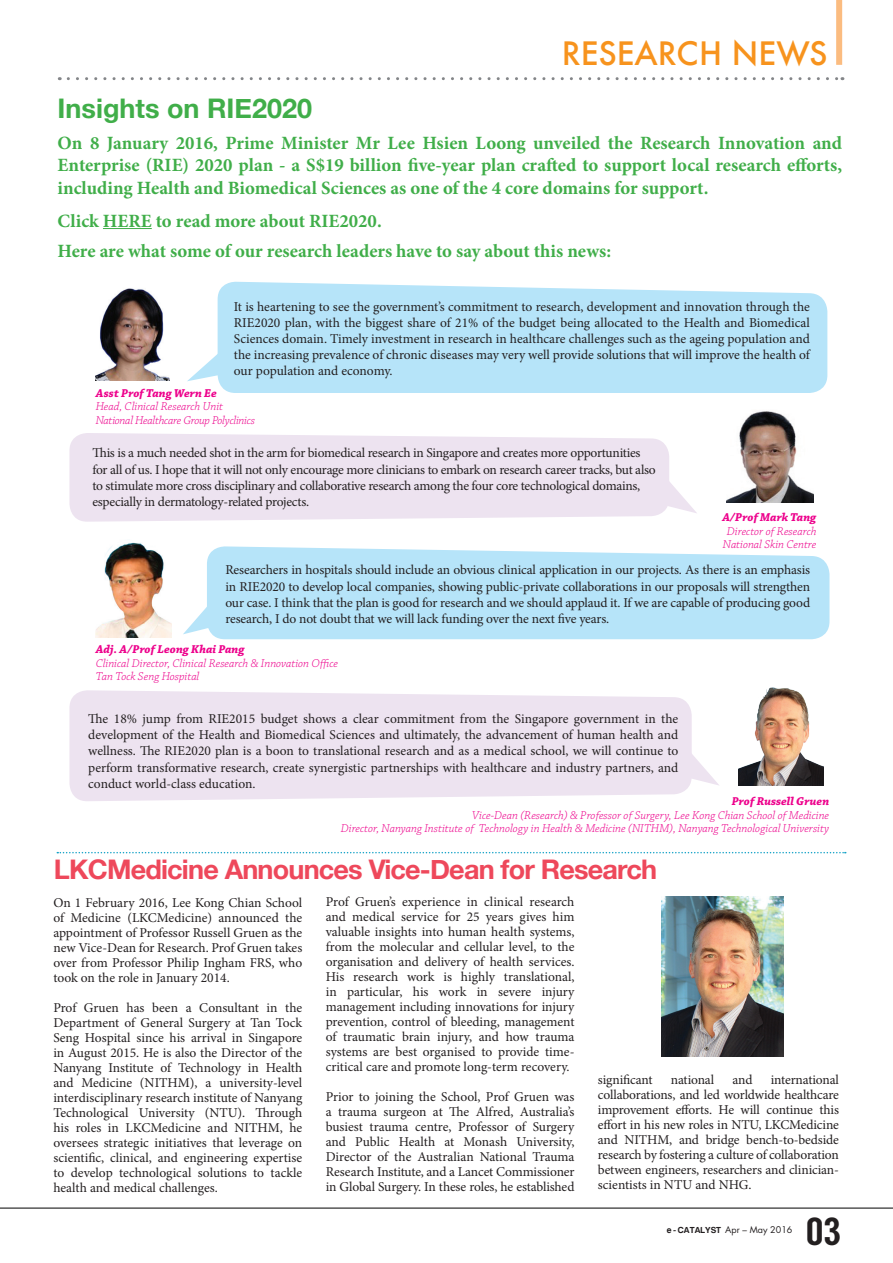
<style>
.page{position:relative;width:893px;height:1263px;background:#fff}
.page>*{position:absolute;margin:0;border:0;box-sizing:border-box;transform-origin:0 0}
.t1{font:39px "Langdon";color:#231f20}
.t2{font:500 31.5px "Futura";color:#f7931d}
.t3{font:700 27px "Helvetica Neue";letter-spacing:-.03em;color:#ee485b}
.t4{font:700 27px "Helvetica Neue";color:#40ae49}
.t5{font:700 18.75px/22.5px "Minion Pro";color:#40ae49;text-align:justify}
.t6{font:13.5px/15px "Minion Pro";letter-spacing:-.015em;color:#231f20;text-align:justify}
.t7{font:italic 300 12px/13.5px "Chaparral Pro";color:#ed028c}
.t8{font:italic 700 12px "Chaparral Pro";letter-spacing:.005em;color:#ed028c}
.t9{font:italic 300 12px/13.5px "Chaparral Pro";letter-spacing:-.02em;color:#ed028c}
.t10{font:9px "Futura";color:#231f20}
.s1{font-family:"Harabara"}
</style>
<div class="page">
<hr style="left:0;top:1208px;width:893px;height:1px;background:#000">
<div style="left:207px;top:546px;width:622px;height:93px;background:#b6e4f9"></div>
<svg style="left:69px;top:690px;width:623px;height:111px;background:#eee4f0"></svg>
<svg style="left:669px;top:481px;width:28px;height:32px"></svg>
<svg style="left:69px;top:433px;width:600px;height:89px;background:#eee4f1"></svg>
<div style="left:218px;top:281px;width:609px;height:112px;background:#b6e4f9"></div>
<svg style="left:57px;top:852px;width:789px;height:1px"></svg>
<div style="left:836px;top:0;width:6px;height:65px;background:#fbbc80"></div>
<svg style="left:68px;top:77px;width:775px;height:3px"></svg>
<img style="left:96px;top:542px;width:75px;height:95px">
<img style="left:739px;top:687px;width:84px;height:99px">
<hr style="left:103px;top:228px;width:49px;height:1px;background:#40ae49">
<img style="left:726px;top:411px;width:88px;height:92px">
<img style="left:96px;top:288px;width:74px;height:92px">
<svg style="left:183px;top:604px;width:27px;height:30px"></svg>
<svg style="left:690px;top:753px;width:29px;height:33px"></svg>
<svg style="left:187px;top:349px;width:37px;height:32px"></svg>
<img style="left:662px;top:896px;width:121px;height:160px">
<h3 class="t4" style="left:58px;top:87px;width:256px">Insights on RIE2020</h3>
<h2 class="t2" style="left:562px;top:32px;width:267px">RESEARCH NEWS</h2>
<p class="t5" style="left:58px;top:131px;width:786px">On 8 January 2016, Prime Minister Mr Lee Hsien Loong unveiled the Research Innovation and Enterprise (RIE) 2020 plan - a S$19 billion five-year plan crafted to support local research efforts, including Health and Biomedical Sciences as one of the 4 core domains for support.</p>
<h3 class="t5" style="left:58px;top:205px;width:555px;line-height:30px">Click HERE to read more about RIE2020.<br>Here are what some of our research leaders have to say about this news:</h3>
<p class="t6" style="left:234px;top:298px;width:578px;line-height:16.2px">It is heartening to see the government’s commitment to research, development and innovation through the RIE2020 plan, with the biggest share of 21% of the budget being allocated to the Health and Biomedical Sciences domain. Timely investment in research in healthcare challenges such as the ageing population and the increasing prevalence of chronic diseases may very well provide solutions that will improve the health of our population and economy.</p>
<p class="t8" style="left:96px;top:386px;width:123px">Asst Prof Tang Wern Ee</p>
<p class="t9" style="left:96px;top:400px;width:161px">Head, Clinical Research Unit<br>National Healthcare Group Polyclinics</p>
<p class="t6" style="left:92px;top:445px;width:565px;line-height:16.2px;text-align:left">This is a much needed shot in the arm for biomedical research in Singapore and creates more opportunities for all of us. I hope that it will not only encourage more clinicians to embark on research career tracks, but also to stimulate more cross disciplinary and collaborative research among the four core technological domains, especially in dermatology-related projects.</p>
<p class="t8" style="left:722px;top:510px;width:95px">A/Prof Mark Tang</p>
<p class="t7" style="left:723px;top:525px;width:95px;text-align:center">Director of Research<br>National Skin Centre</p>
<p class="t6" style="left:225px;top:562px;width:586px;line-height:16.2px">Researchers in hospitals should include an obvious clinical application in our projects. As there is an emphasis in RIE2020 to develop local companies, showing public-private collaborations in our proposals will strengthen our case. I think that the plan is good for research and we should applaud it. If we are capable of producing good research, I do not doubt that we will lack funding over the next five years.</p>
<p class="t8" style="left:96px;top:642px;width:150px">Adj. A/Prof Leong Khai Pang</p>
<p class="t7" style="left:96px;top:657px;width:244px">Clinical Director, Clinical Research &amp; Innovation Office<br>Tan Tock Seng Hospital</p>
<p class="t6" style="left:88px;top:711px;width:592px;line-height:16.2px">The 18% jump from RIE2015 budget shows a clear commitment from the Singapore government in the development of the Health and Biomedical Sciences and ultimately, the advancement of human health and wellness. The RIE2020 plan is a boon to translational research and as a medical school, we will continue to perform transformative research, create synergistic partnerships with healthcare and industry partners, and conduct world-class education.</p>
<p class="t8" style="left:732px;top:794px;width:99px">Prof Russell Gruen</p>
<p class="t7" style="left:341px;top:809px;width:490px;text-align:right">Vice-Dean (Research) &amp; Professor of Surgery, Lee Kong Chian School of Medicine<br>Director, Nanyang Institute of Technology in Health &amp; Medicine (NITHM), Nanyang Technological University</p>
<h3 class="t3" style="left:54px;top:848px;width:605px">LKCMedicine Announces Vice-Dean for Research</h3>
<p class="t6" style="left:53px;top:895px;width:251px">On 1 February 2016, Lee Kong Chian School of Medicine (LKCMedicine) announced the appointment of Professor Russell Gruen as the new Vice-Dean for Research. Prof Gruen takes over from Professor Philip Ingham FRS, who took on the role in January 2014.</p>
<p class="t6" style="left:53px;top:1000px;width:251px">Prof Gruen has been a Consultant in the Department of General Surgery at Tan Tock Seng Hospital since his arrival in Singapore in August 2015. He is also the Director of the Nanyang Institute of Technology in Health and Medicine (NITHM), a university-level interdisciplinary research institute of Nanyang Technological University (NTU). Through his roles in LKCMedicine and NITHM, he oversees strategic initiatives that leverage on scientific, clinical, and engineering expertise to develop technological solutions to tackle health and medical challenges.</p>
<p class="t6" style="left:326px;top:894px;width:250px">Prof Gruen’s experience in clinical research and medical service for 25 years gives him valuable insights into human health systems, from the molecular and cellular level, to the organisation and delivery of health services.<br>His research work is highly translational, in particular, his work in severe injury management including innovations for injury prevention, control of bleeding, management of traumatic brain injury, and how trauma systems are best organised to provide time&shy;critical care and promote long-term recovery.</p>
<p class="t6" style="left:326px;top:1089px;width:250px">Prior to joining the School, Prof Gruen was a trauma surgeon at The Alfred, Australia’s busiest trauma centre, Professor of Surgery and Public Health at Monash University, Director of the Australian National Trauma Research Institute, and a Lancet Commissioner in Global Surgery. In these roles, he established</p>
<p class="t6" style="left:598px;top:1072px;width:243px;text-indent:173px">international collaborations, and led worldwide healthcare improvement efforts. He will continue this effort in his new roles in NTU, LKCMedicine and NITHM, and bridge bench-to-bedside research by fostering a culture of collaboration between engineers, researchers and clinician&shy;scientists in NTU and NHG.</p>
<p class="t6" style="left:598px;top:1072px;width:56px">significant</p>
<p class="t6" style="left:671px;top:1072px;width:45px">national</p>
<p class="t6" style="left:732px;top:1072px;width:21px">and</p>
<p class="t10" style="left:667px;top:1224px;width:127px"><span class="s1">e - CATALYST</span> Apr – May 2016</p>
<h1 class="t1" style="left:806px;top:1209px;width:37px">03</h1>
</div>
